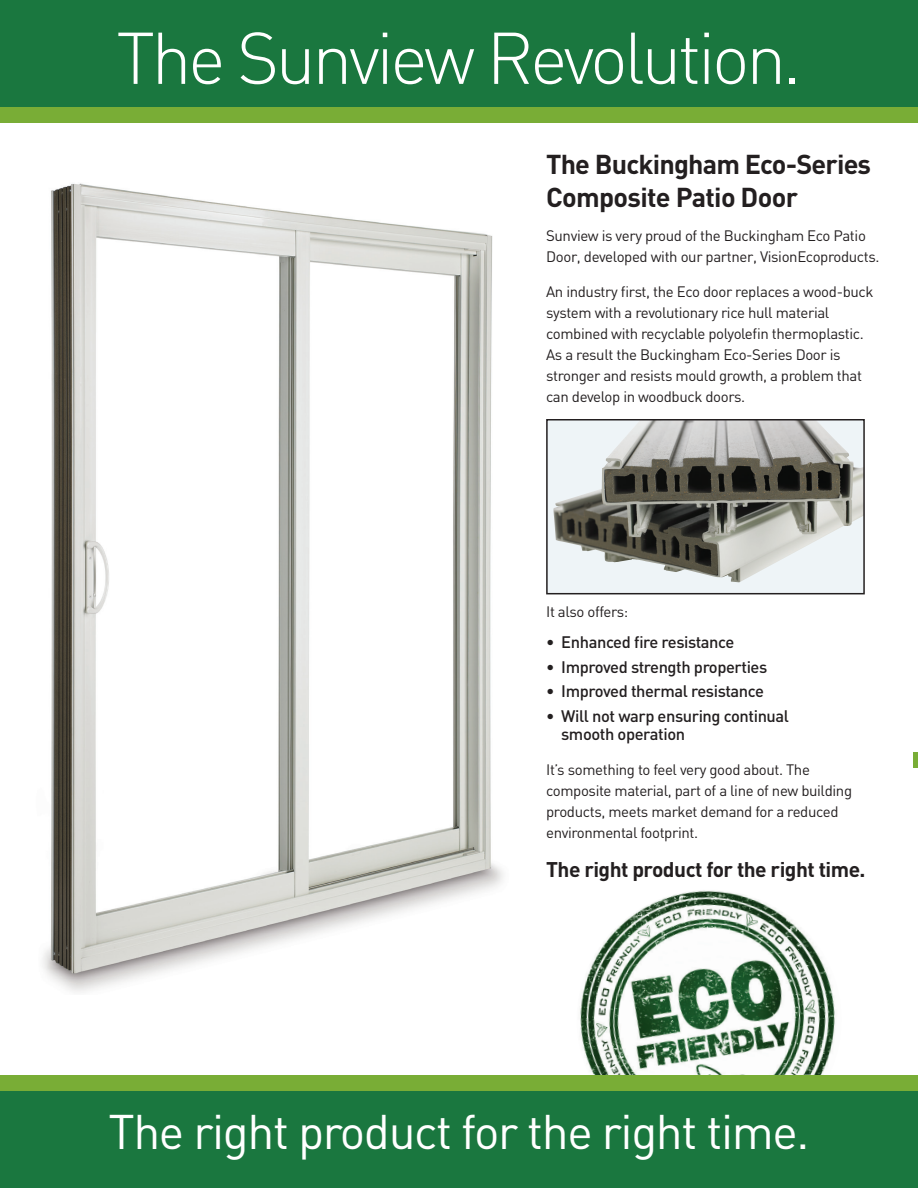
<style>
.page{position:relative;width:918px;height:1188px;background:#fff}
.page>*{position:absolute;margin:0;border:0;box-sizing:border-box;transform-origin:0 0}
.t1{font:300 72px "DIN";letter-spacing:-.05em;color:#fff}
.t2{font:48px "DIN";letter-spacing:-.03em;color:#fff}
.t3{font:700 27px/33px "DIN";letter-spacing:-.03em;color:#231f20}
.t4{font:700 21px "DIN";letter-spacing:-.025em;color:#231f20}
.t5{font:500 16.5px/18px "DIN";letter-spacing:-.025em;color:#231f20}
.t6{font:15px/21px "DIN";letter-spacing:-.025em;color:#231f20}
</style>
<div class="page">
<img style="left:580px;top:890px;width:255px;height:185px">
<div style="left:0;top:0;width:918px;height:107px;background:#1a773f"></div>
<div style="left:0;top:1079px;width:918px;height:109px;background:#1a773f"></div>
<div style="left:0;top:1075px;width:918px;height:16px;background:#79ad36"></div>
<div style="left:913px;top:752px;width:5px;height:16px;background:#79ad36"></div>
<div style="left:0;top:107px;width:918px;height:16px;background:#79ad36"></div>
<div style="left:547px;top:420px;width:317px;height:174px;background:#eef4f7"></div>
<img style="left:553px;top:422px;width:309px;height:160px">
<div style="left:546px;top:419px;width:319px;height:175px;border:2px solid #231f20"></div>
<img style="left:42px;top:183px;width:461px;height:809px">
<h1 class="t1" style="left:116px;top:14px;width:687px">The Sunview Revolution.</h1>
<h3 class="t3" style="left:546px;top:146px;width:327px">The Buckingham Eco-Series<br>Composite Patio Door</h3>
<p class="t6" style="left:546px;top:225px;width:335px">Sunview is very proud of the Buckingham Eco Patio<br>Door, developed with our partner, VisionEcoproducts.</p>
<p class="t6" style="left:546px;top:281px;width:329px">An industry first, the Eco door replaces a wood-buck system with a revolutionary rice hull material combined with recyclable polyolefin thermoplastic.<br>As a result the Buckingham Eco-Series Door is stronger and resists mould growth, a problem that can develop in woodbuck doors.</p>
<p class="t6" style="left:546px;top:601px;width:84px">It also offers:</p>
<p class="t5" style="left:546px;top:632px;width:190px">• Enhanced fire resistance</p>
<p class="t5" style="left:546px;top:657px;width:223px">• Improved strength properties</p>
<p class="t5" style="left:546px;top:682px;width:219px">• Improved thermal resistance</p>
<p class="t5" style="left:561px;top:707px;width:229px;text-indent:-15px">• Will not warp ensuring continual smooth operation</p>
<p class="t6" style="left:546px;top:758px;width:307px">It’s something to feel very good about. The composite material, part of a line of new building products, meets market demand for a reduced environmental footprint.</p>
<h3 class="t4" style="left:546px;top:855px;width:321px">The right product for the right time.</h3>
<h2 class="t2" style="left:109px;top:1102px;width:702px">The right product for the right time.</h2>
</div>
